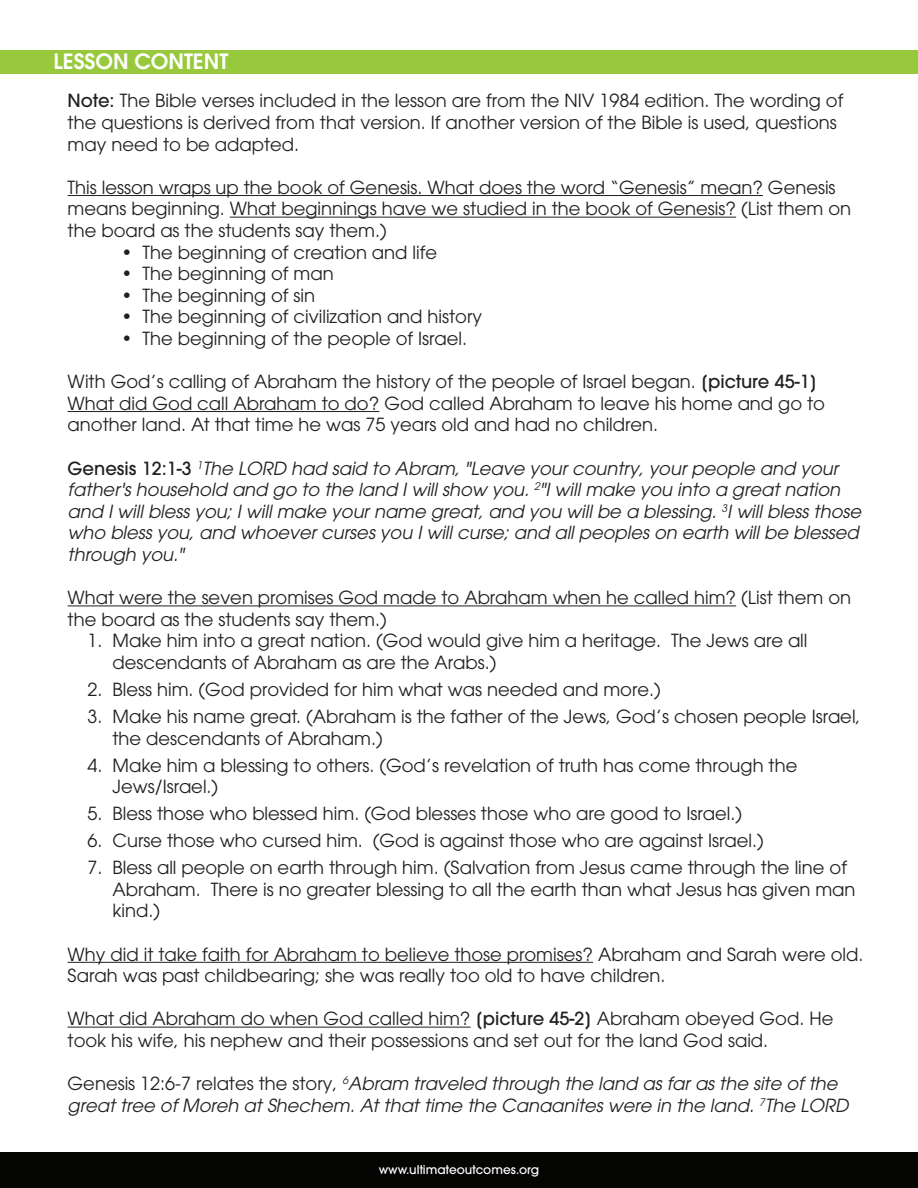
<style>
.page{position:relative;width:918px;height:1188px;background:#fff}
.page>*{position:absolute;margin:0;border:0;box-sizing:border-box;transform-origin:0 0}
.t1{font:600 21px "ITC Avant Garde Pro";color:#fff}
.t2{font:18px/21.6px "ITC Avant Garde Pro";color:#231f20}
.t3{font:italic 18px/21.6px "ITC Avant Garde Pro";color:#231f20}
.t4{font:500 12px "ITC Avant Garde Pro";color:#fff}
.s1{font-weight:500}
.s2{font-weight:500;font-style:normal}
.s3{font-style:normal}
</style>
<div class="page">
<div style="left:0;top:1152px;width:918px;height:36px;background:#040503"></div>
<div style="left:0;top:50px;width:918px;height:23px;background:#98c93d"></div>
<hr style="left:68px;top:195px;width:695px;height:1px;background:#231f20">
<hr style="left:230px;top:217px;width:506px;height:1px;background:#231f20">
<hr style="left:68px;top:411px;width:311px;height:1px;background:#231f20">
<hr style="left:68px;top:605px;width:668px;height:1px;background:#231f20">
<hr style="left:68px;top:962px;width:525px;height:1px;background:#231f20">
<hr style="left:68px;top:1027px;width:403px;height:1px;background:#231f20">
<p class="t1" style="left:54px;top:47px;width:176px">LESSON CONTENT</p>
<p class="t2" style="left:68px;top:90px;width:777px"><span class="s1">Note:</span> The Bible verses included in the lesson are from the NIV 1984 edition. The wording of the questions is derived from that version. If another version of the Bible is used, questions may need to be adapted.</p>
<p class="t2" style="left:68px;top:176px;width:785px">This lesson wraps up the book of Genesis. What does the word “Genesis” mean? Genesis means beginning. What beginnings have we studied in the book of Genesis? (List them on the board as the students say them.)</p>
<p class="t2" style="left:122px;top:241px;width:317px">• The beginning of creation and life</p>
<p class="t2" style="left:122px;top:263px;width:214px">• The beginning of man</p>
<p class="t2" style="left:122px;top:284px;width:195px">• The beginning of sin</p>
<p class="t2" style="left:122px;top:306px;width:362px">• The beginning of civilization and history</p>
<p class="t2" style="left:122px;top:327px;width:347px">• The beginning of the people of Israel.</p>
<p class="t2" style="left:68px;top:371px;width:759px">With God’s calling of Abraham the history of the people of Israel began. <span class="s1">[picture 45-1]<br></span>What did God call Abraham to do? God called Abraham to leave his home and go to another land. At that time he was 75 years old and had no children.</p>
<p class="t3" style="left:68px;top:457px;width:795px"><span class="s2">Genesis 12:1-3</span> <sup>1</sup>The LORD had said to Abram, "Leave your country, your people and your father's household and go to the land I will show you. <sup>2</sup>"I will make you into a great nation and I will bless you; I will make your name great, and you will be a blessing. <sup>3</sup>I will bless those who bless you, and whoever curses you I will curse; and all peoples on earth will be blessed through you."</p>
<p class="t2" style="left:68px;top:587px;width:785px">What were the seven promises God made to Abraham when he called him? (List them on the board as the students say them.)</p>
<p class="t2" style="left:113px;top:630px;width:697px;text-indent:-25px">1. Make him into a great nation. (God would give him a heritage. The Jews are all descendants of Abraham as are the Arabs.)</p>
<p class="t2" style="left:88px;top:678px;width:575px">2. Bless him. (God provided for him what was needed and more.)</p>
<p class="t2" style="left:113px;top:705px;width:750px;text-indent:-25px">3. Make his name great. (Abraham is the father of the Jews, God’s chosen people Israel, the descendants of Abraham.)</p>
<p class="t2" style="left:113px;top:754px;width:686px;text-indent:-25px">4. Make him a blessing to others. (God’s revelation of truth has come through the<br>Jews/Israel.)</p>
<p class="t2" style="left:88px;top:803px;width:656px">5. Bless those who blessed him. (God blesses those who are good to Israel.)</p>
<p class="t2" style="left:88px;top:830px;width:678px">6. Curse those who cursed him. (God is against those who are against Israel.)</p>
<p class="t2" style="left:113px;top:857px;width:745px;text-indent:-25px">7. Bless all people on earth through him. (Salvation from Jesus came through the line of<br>Abraham. There is no greater blessing to all the earth than what Jesus has given man kind.)</p>
<p class="t2" style="left:68px;top:943px;width:797px">Why did it take faith for Abraham to believe those promises? Abraham and Sarah were old.<br>Sarah was past childbearing; she was really too old to have children.</p>
<p class="t2" style="left:68px;top:1008px;width:767px">What did Abraham do when God called him? <span class="s1">[picture 45-2]</span> Abraham obeyed God. He took his wife, his nephew and their possessions and set out for the land God said.</p>
<p class="t3" style="left:68px;top:1073px;width:782px"><span class="s3">Genesis 12:6-7 relates the story,</span> <sup>6</sup>Abram traveled through the land as far as the site of the great tree of Moreh at Shechem. At that time the Canaanites were in the land. <sup>7</sup>The LORD</p>
<p class="t4" style="left:379px;top:1162px;width:162px">www.ultimateoutcomes.org</p>
</div>
